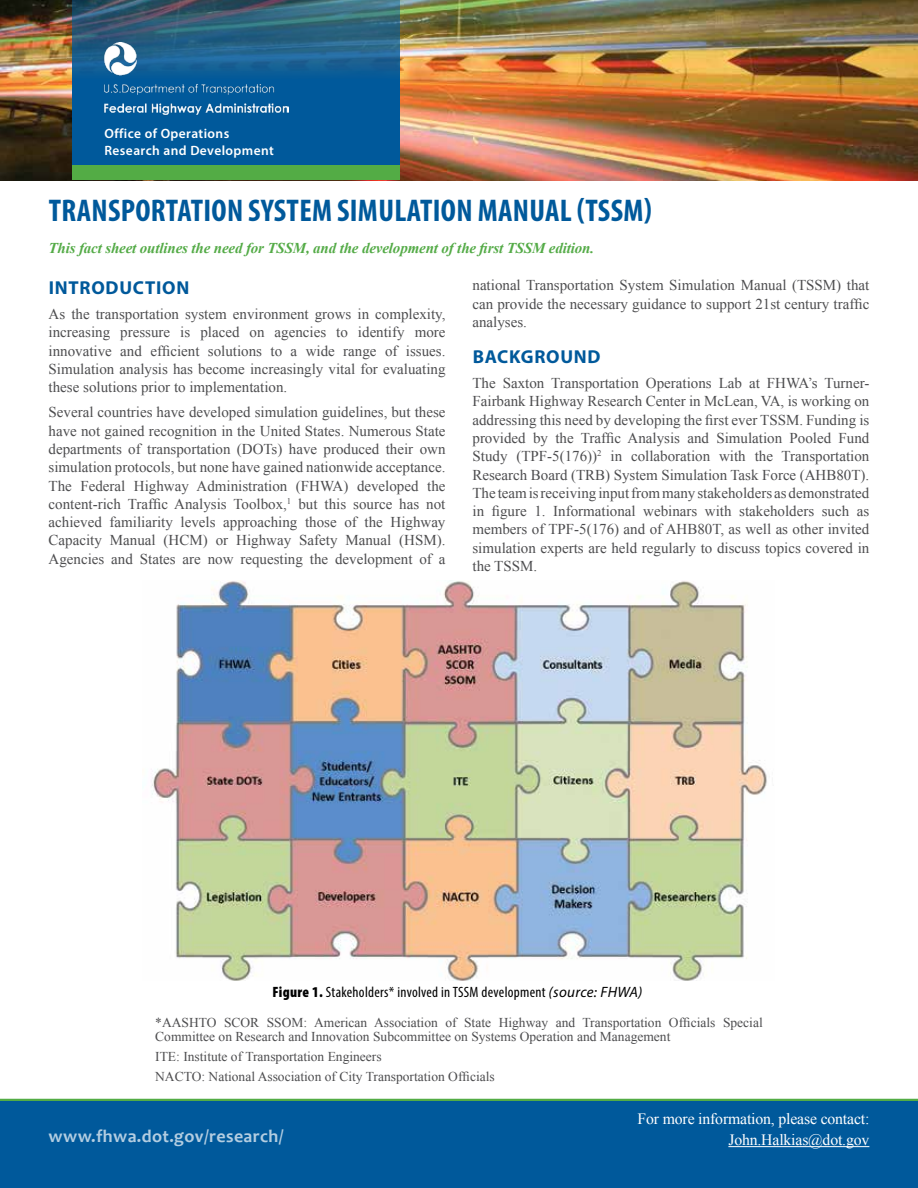
<style>
.page{position:relative;width:918px;height:1188px;background:#fff}
.page>*{position:absolute;margin:0;border:0;box-sizing:border-box;transform-origin:0 0}
.t1{font:700 condensed 31.5px "Myriad Pro";letter-spacing:.01em;color:#00599b}
.t2{font:700 18.75px "Myriad Pro";letter-spacing:.04em;color:#00599b}
.t3{font:700 18px "Candara";letter-spacing:.02em;color:#b3cde1}
.t4{font:15.75px/21px "Times New Roman";letter-spacing:-.01em;color:#fff;text-align:right}
.t5{font:15px/18.3px "Times New Roman";color:#4d4d4f;text-align:justify}
.t6{font:italic 700 15px "Times New Roman";letter-spacing:-.01em;color:#54ab47}
.t7{font:condensed 15px "Myriad Pro";letter-spacing:.02em;color:#000101}
.t8{font:13.5px/13.5px "Times New Roman";color:#4d4d4f}
.t9{font:600 13.5px/17.2px "Myriad Pro";letter-spacing:.03em;color:#fff}
.s1{font-weight:900}
.s2{font-style:italic;font-stretch:normal}
</style>
<div class="page">
<div style="left:0;top:1101px;width:918px;height:87px;background:#00599b"></div>
<img style="left:0;top:0;width:918px;height:180px">
<svg style="left:72px;top:0;width:327px;height:165px;background:#155c8d"></svg>
<div style="left:72px;top:165px;width:327px;height:15px;background:#53ac45"></div>
<img style="left:104px;top:43px;width:184px;height:73px">
<hr style="left:0;top:1099px;width:918px;height:2px;background:#53ac45">
<hr style="left:728px;top:1146px;width:141px;height:1px;background:#fff">
<img style="left:151px;top:580px;width:616px;height:401px">
<p class="t9" style="left:104px;top:124px;width:171px">Office of Operations<br>Research and Development</p>
<h1 class="t1" style="left:49px;top:191px;width:605px">TRANSPORTATION SYSTEM SIMULATION MANUAL (TSSM)</h1>
<p class="t6" style="left:49px;top:237px;width:547px">This fact sheet outlines the need for TSSM, and the development of the first TSSM edition.</p>
<p class="t2" style="left:49px;top:276px;width:142px">INTRODUCTION</p>
<p class="t5" style="left:49px;top:305px;width:398px">As the transportation system environment grows in complexity, increasing pressure is placed on agencies to identify more innovative and efficient solutions to a wide range of issues.<br>Simulation analysis has become increasingly vital for evaluating these solutions prior to implementation.</p>
<p class="t5" style="left:49px;top:403px;width:398px">Several countries have developed simulation guidelines, but these have not gained recognition in the United States. Numerous State departments of transportation (DOTs) have produced their own simulation protocols, but none have gained nationwide acceptance.<br>The Federal Highway Administration (FHWA) developed the content-rich Traffic Analysis Toolbox,<sup>1</sup> but this source has not achieved familiarity levels approaching those of the Highway Capacity Manual (HCM) or Highway Safety Manual (HSM).<br>Agencies and States are now requesting the development of a</p>
<p class="t5" style="left:473px;top:276px;width:398px">national Transportation System Simulation Manual (TSSM) that can provide the necessary guidance to support 21st century traffic analyses.</p>
<p class="t2" style="left:473px;top:344px;width:129px">BACKGROUND</p>
<p class="t5" style="left:472px;top:374px;width:398px">The Saxton Transportation Operations Lab at FHWA’s Turner-Fairbank Highway Research Center in McLean, VA, is working on addressing this need by developing the first ever TSSM. Funding is provided by the Traffic Analysis and Simulation Pooled Fund Study (TPF-5(176))<sup>2</sup> in collaboration with the Transportation Research Board (TRB) System Simulation Task Force (AHB80T).<br>The team is receiving input from many stakeholders as demonstrated in figure 1. Informational webinars with stakeholders such as members of TPF-5(176) and of AHB80T, as well as other invited simulation experts are held regularly to discuss topics covered in the TSSM.</p>
<p class="t7" style="left:273px;top:983px;width:372px"><span class="s1">Figure 1.</span> Stakeholders* involved in TSSM development <span class="s2">(source: FHWA)</span></p>
<p class="t8" style="left:155px;top:1016px;width:609px">*AASHTO SCOR SSOM: American Association of State Highway and Transportation Officials Special<br>Committee on Research and Innovation Subcommittee on Systems Operation and Management</p>
<p class="t8" style="left:155px;top:1046px;width:341px;line-height:20.2px">ITE: Institute of Transportation Engineers<br>NACTO: National Association of City Transportation Officials</p>
<p class="t3" style="left:49px;top:1125px;width:236px">www.fhwa.dot.gov/research/</p>
<p class="t4" style="left:638px;top:1108px;width:233px">For more information, please contact:<br>John.Halkias@dot.gov</p>
</div>
